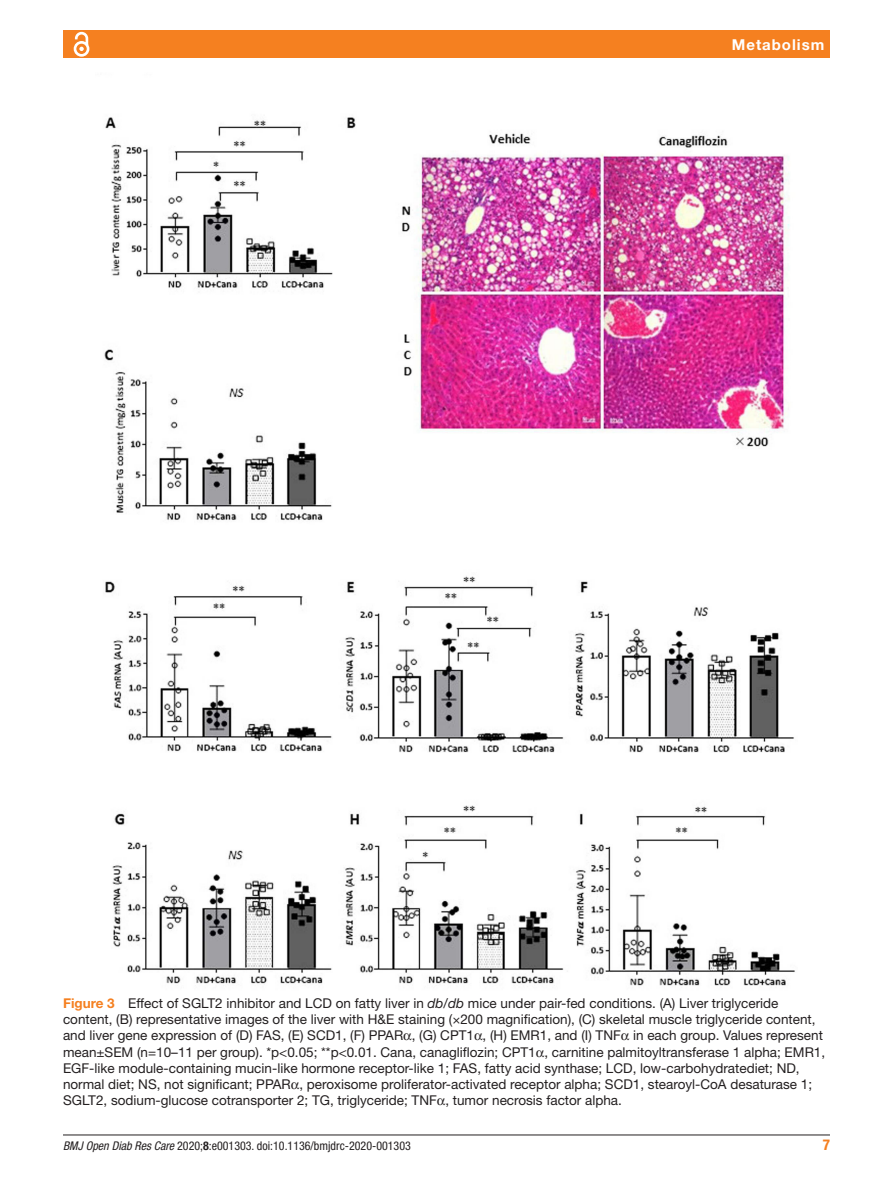
<style>
.page{position:relative;width:893px;height:1191px;background:#fff}
.page>*{position:absolute;margin:0;border:0;box-sizing:border-box;transform-origin:0 0}
.t1{font:700 15px "Helvetica Neue LT Std";letter-spacing:.065em;color:#fff}
.t2{font:700 condensed 15px "Helvetica Neue LT Std";color:#f58020}
.t3{font:13.5px/16.2px "Helvetica Neue LT Std";color:#231f20}
.t4{font:condensed 12px "Helvetica Neue LT Std";color:#231f20}
.s1{font-weight:700;color:#f58020}
.s2{font-style:italic}
.s3{font-weight:700}
</style>
<div class="page">
<hr style="left:63px;top:1134px;width:767px;height:1px;background:#231f20">
<div style="left:63px;top:31px;width:767px;height:27px;background:#f58020"></div>
<svg style="left:73px;top:31px;width:17px;height:26px"></svg>
<img style="left:104px;top:117px;width:691px;height:869px">
<p class="t1" style="left:732px;top:35px;width:94px">Metabolism</p>
<p class="t3" style="left:63px;top:994px;width:764px"><span class="s1">Figure 3</span> Effect of SGLT2 inhibitor and LCD on fatty liver in <span class="s2">db/db</span> mice under pair-fed conditions. (A) Liver triglyceride content, (B) representative images of the liver with H&amp;E staining (×200 magnification), (C) skeletal muscle triglyceride content, and liver gene expression of (D) FAS, (E) SCD1, (F) PPAR , (G) CPT1 , (H) EMR1, and (I) TNF in each group. Values represent mean±SEM (n=10–11 per group). *p&lt;0.05; **p&lt;0.01. Cana, canagliflozin; CPT1 , carnitine palmitoyltransferase 1 alpha; EMR1, EGF-like module-containing mucin-like hormone receptor-like 1; FAS, fatty acid synthase; LCD, low-carbohydratediet; ND, normal diet; NS, not significant; PPAR , peroxisome proliferator-activated receptor alpha; SCD1, stearoyl-CoA desaturase 1; SGLT2, sodium-glucose cotransporter 2; TG, triglyceride; TNF , tumor necrosis factor alpha.</p>
<p class="t4" style="left:63px;top:1138px;width:349px"><span class="s2">BMJ Open Diab Res Care</span> 2020;<span class="s3">8</span>:e001303. doi:10.1136/bmjdrc-2020-001303</p>
<p class="t2" style="left:823px;top:1135px;width:9px">7</p>
</div>
